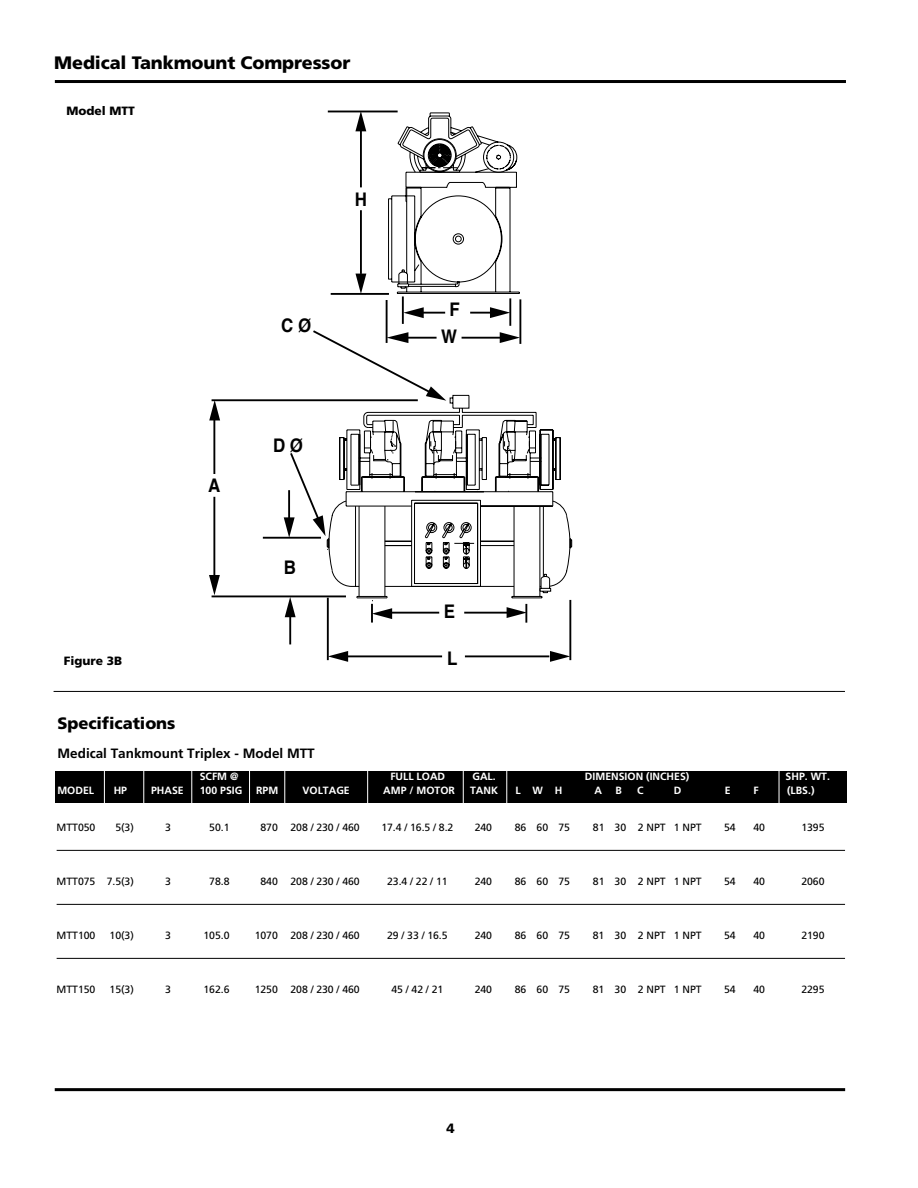
<style>
.page{position:relative;width:918px;height:1188px;background:#fff}
.page>*{position:absolute;margin:0;border:0;box-sizing:border-box;transform-origin:0 0}
.t1{font:700 18.75px/27px "Helvetica";color:#000;text-align:center;scale:.9 1}
.t2{font:900 18px "Frutiger";letter-spacing:-.005em;color:#000}
.t3{font:900 16.5px "Frutiger";letter-spacing:-.005em;color:#000}
.t4{font:700 13.5px "Frutiger";color:#000}
.t5{font:900 13.5px "Frutiger";color:#000}
.t6{font:900 12px "Frutiger";color:#000}
.t7{font:10.5px "Frutiger";letter-spacing:-.005em;color:#000}
.t8{font:700 10.5px "Frutiger";color:#fff}
</style>
<div class="page">
<hr style="left:55px;top:80px;width:791px;height:3px;background:#000">
<hr style="left:55px;top:1088px;width:790px;height:3px;background:#000">
<svg style="left:326px;top:401px;width:211px;height:18px"></svg>
<hr style="left:569px;top:600px;width:2px;height:60px;background:#000">
<hr style="left:327px;top:598px;width:2px;height:62px;background:#000">
<hr style="left:263px;top:537px;width:58px;height:2px;background:#000">
<hr style="left:212px;top:595px;width:134px;height:2px;background:#000">
<hr style="left:212px;top:399px;width:206px;height:2px;background:#000">
<hr style="left:213px;top:419px;width:2px;height:160px;background:#000">
<svg style="left:209px;top:575px;width:11px;height:20px"></svg>
<svg style="left:209px;top:400px;width:11px;height:20px"></svg>
<div style="left:199px;top:474px;width:25px;height:23px;background:#fff"></div>
<hr style="left:348px;top:655px;width:201px;height:2px;background:#000">
<svg style="left:550px;top:651px;width:20px;height:11px"></svg>
<svg style="left:328px;top:651px;width:20px;height:11px"></svg>
<div style="left:442px;top:646px;width:23px;height:25px;background:#fff"></div>
<hr style="left:289px;top:614px;width:2px;height:30px;background:#000">
<svg style="left:311px;top:110px;width:211px;height:291px"></svg>
<svg style="left:284px;top:419px;width:287px;height:204px"></svg>
<div style="left:55px;top:771px;width:792px;height:32px;background:#000"></div>
<hr style="left:57px;top:850px;width:788px;height:1px;background:#000">
<hr style="left:57px;top:904px;width:788px;height:1px;background:#000">
<hr style="left:57px;top:958px;width:788px;height:1px;background:#000">
<hr style="left:104px;top:770px;width:1px;height:35px;background:#fff">
<hr style="left:143px;top:769px;width:1px;height:37px;background:#fff">
<hr style="left:191px;top:768px;width:1px;height:42px;background:#fff">
<hr style="left:249px;top:767px;width:1px;height:40px;background:#fff">
<hr style="left:284px;top:768px;width:1px;height:38px;background:#fff">
<hr style="left:367px;top:769px;width:1px;height:39px;background:#fff">
<hr style="left:463px;top:768px;width:1px;height:38px;background:#fff">
<hr style="left:506px;top:768px;width:1px;height:38px;background:#fff">
<hr style="left:779px;top:768px;width:1px;height:40px;background:#fff">
<hr style="left:54px;top:691px;width:791px;height:1px;background:#000">
<h2 class="t2" style="left:54px;top:56px;width:298px">Medical Tankmount Compressor</h2>
<p class="t6" style="left:66px;top:106px;width:70px">Model MTT</p>
<p class="t6" style="left:64px;top:656px;width:60px">Figure 3B</p>
<h1 class="t1" style="left:208px;top:474px;width:15px">A</h1>
<h1 class="t1" style="left:281px;top:313px;width:35px">C Ø</h1>
<h1 class="t1" style="left:273px;top:433px;width:35px">D Ø</h1>
<h1 class="t1" style="left:284px;top:556px;width:15px">B</h1>
<h1 class="t1" style="left:355px;top:187px;width:15px">H</h1>
<h1 class="t1" style="left:441px;top:298px;width:23px">F<br>W</h1>
<h1 class="t1" style="left:444px;top:599px;width:14px">E</h1>
<h1 class="t1" style="left:447px;top:646px;width:13px">L</h1>
<h3 class="t3" style="left:58px;top:717px;width:119px">Specifications</h3>
<p class="t4" style="left:58px;top:747px;width:259px">Medical Tankmount Triplex - Model MTT</p>
<p class="t8" style="left:200px;top:772px;width:40px">SCFM @</p>
<p class="t8" style="left:390px;top:772px;width:56px">FULL LOAD</p>
<p class="t8" style="left:472px;top:772px;width:25px">GAL.</p>
<p class="t8" style="left:585px;top:772px;width:106px">DIMENSION (INCHES)</p>
<p class="t8" style="left:786px;top:772px;width:46px">SHP. WT.</p>
<p class="t8" style="left:57px;top:786px;width:38px">MODEL</p>
<p class="t8" style="left:114px;top:786px;width:15px">HP</p>
<p class="t8" style="left:151px;top:786px;width:34px">PHASE</p>
<p class="t8" style="left:200px;top:786px;width:44px">100 PSIG</p>
<p class="t8" style="left:256px;top:786px;width:24px">RPM</p>
<p class="t8" style="left:303px;top:786px;width:49px">VOLTAGE</p>
<p class="t8" style="left:383px;top:786px;width:73px">AMP / MOTOR</p>
<p class="t8" style="left:470px;top:786px;width:30px">TANK</p>
<p class="t8" style="left:516px;top:786px;width:48px">L W H</p>
<p class="t8" style="left:594px;top:786px;width:9px">A</p>
<p class="t8" style="left:615px;top:786px;width:8px">B</p>
<p class="t8" style="left:637px;top:786px;width:8px">C</p>
<p class="t8" style="left:674px;top:786px;width:9px">D</p>
<p class="t8" style="left:725px;top:786px;width:7px">E</p>
<p class="t8" style="left:753px;top:786px;width:7px">F</p>
<p class="t8" style="left:787px;top:786px;width:29px">(LBS.)</p>
<p class="t7" style="left:57px;top:823px;width:40px">MTT050</p>
<p class="t7" style="left:115px;top:823px;width:20px">5(3)</p>
<p class="t7" style="left:165px;top:823px;width:7px">3</p>
<p class="t7" style="left:209px;top:823px;width:22px">50.1</p>
<p class="t7" style="left:260px;top:823px;width:101px">870 208 / 230 / 460</p>
<p class="t7" style="left:381px;top:823px;width:74px">17.4 / 16.5 / 8.2</p>
<p class="t7" style="left:475px;top:823px;width:19px">240</p>
<p class="t7" style="left:515px;top:823px;width:57px">86 60 75</p>
<p class="t7" style="left:593px;top:823px;width:110px">81 30 2 NPT 1 NPT</p>
<p class="t7" style="left:724px;top:823px;width:13px">54</p>
<p class="t7" style="left:753px;top:823px;width:13px">40</p>
<p class="t7" style="left:801px;top:823px;width:25px">1395</p>
<p class="t7" style="left:57px;top:877px;width:79px">MTT075 7.5(3)</p>
<p class="t7" style="left:165px;top:877px;width:7px">3</p>
<p class="t7" style="left:209px;top:877px;width:22px">78.8</p>
<p class="t7" style="left:260px;top:877px;width:101px">840 208 / 230 / 460</p>
<p class="t7" style="left:387px;top:877px;width:62px">23.4 / 22 / 11</p>
<p class="t7" style="left:475px;top:877px;width:19px">240</p>
<p class="t7" style="left:515px;top:877px;width:57px">86 60 75</p>
<p class="t7" style="left:593px;top:877px;width:110px">81 30 2 NPT 1 NPT</p>
<p class="t7" style="left:724px;top:877px;width:13px">54</p>
<p class="t7" style="left:753px;top:877px;width:13px">40</p>
<p class="t7" style="left:801px;top:877px;width:25px">2060</p>
<p class="t7" style="left:57px;top:931px;width:40px">MTT100</p>
<p class="t7" style="left:110px;top:931px;width:26px">10(3)</p>
<p class="t7" style="left:165px;top:931px;width:7px">3</p>
<p class="t7" style="left:203px;top:931px;width:28px">105.0</p>
<p class="t7" style="left:255px;top:931px;width:107px">1070 208 / 230 / 460</p>
<p class="t7" style="left:387px;top:931px;width:62px">29 / 33 / 16.5</p>
<p class="t7" style="left:475px;top:931px;width:19px">240</p>
<p class="t7" style="left:515px;top:931px;width:57px">86 60 75</p>
<p class="t7" style="left:593px;top:931px;width:110px">81 30 2 NPT 1 NPT</p>
<p class="t7" style="left:724px;top:931px;width:13px">54</p>
<p class="t7" style="left:753px;top:931px;width:13px">40</p>
<p class="t7" style="left:801px;top:931px;width:25px">2190</p>
<p class="t7" style="left:57px;top:985px;width:40px">MTT150</p>
<p class="t7" style="left:110px;top:985px;width:26px">15(3)</p>
<p class="t7" style="left:165px;top:985px;width:7px">3</p>
<p class="t7" style="left:203px;top:985px;width:28px">162.6</p>
<p class="t7" style="left:255px;top:985px;width:107px">1250 208 / 230 / 460</p>
<p class="t7" style="left:391px;top:985px;width:53px">45 / 42 / 21</p>
<p class="t7" style="left:475px;top:985px;width:19px">240</p>
<p class="t7" style="left:515px;top:985px;width:57px">86 60 75</p>
<p class="t7" style="left:593px;top:985px;width:110px">81 30 2 NPT 1 NPT</p>
<p class="t7" style="left:724px;top:985px;width:13px">54</p>
<p class="t7" style="left:753px;top:985px;width:13px">40</p>
<p class="t7" style="left:801px;top:985px;width:25px">2295</p>
<p class="t5" style="left:446px;top:1122px;width:10px">4</p>
</div>
